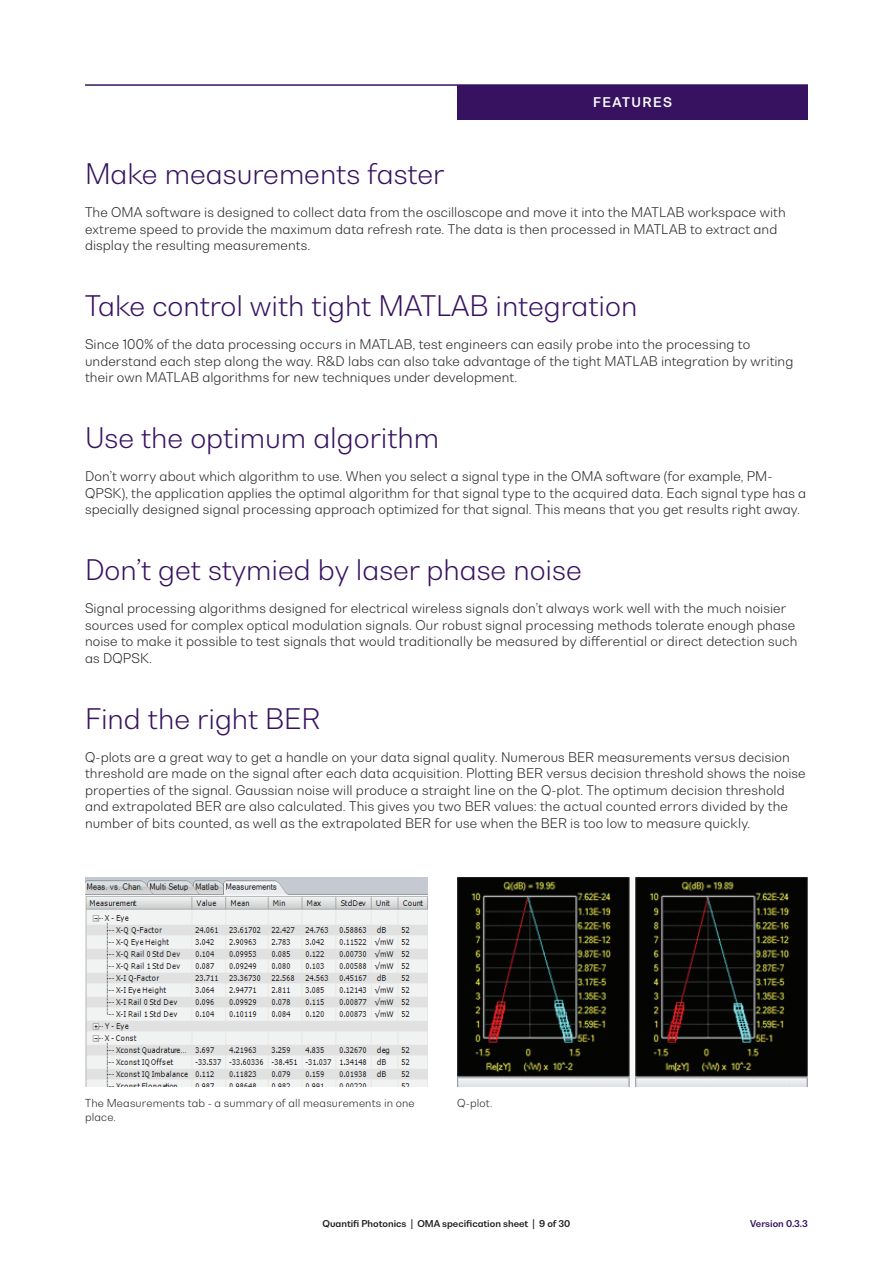
<style>
.page{position:relative;width:893px;height:1263px;background:#fff}
.page>*{position:absolute;margin:0;border:0;box-sizing:border-box;transform-origin:0 0}
.t1{font:300 27px "Bw Nista Geometric";color:#371260}
.t2{font:300 12.75px/16.5px "Bw Nista Geometric";letter-spacing:.01em;color:#231f20}
.t3{font:700 12.75px "Bw Nista Geometric";letter-spacing:.11em;color:#fff}
.t4{font:300 10.5px/13.5px "Bw Nista Geometric";letter-spacing:.015em;color:#231f20}
.t5{font:700 9px "Bw Nista Geometric";color:#231f20}
.t6{font:700 9px "Bw Nista Geometric";color:#371260}
</style>
<div class="page">
<div style="left:457px;top:85px;width:351px;height:34px;background:#371260"></div>
<hr style="left:85px;top:84px;width:723px;height:2px;background:#371260">
<img style="left:85px;top:877px;width:342px;height:209px">
<img style="left:457px;top:877px;width:351px;height:209px">
<p class="t3" style="left:593px;top:93px;width:80px">FEATURES</p>
<h1 class="t1" style="left:85px;top:156px;width:361px">Make measurements faster</h1>
<p class="t2" style="left:85px;top:204px;width:702px">The OMA software is designed to collect data from the oscilloscope and move it into the MATLAB workspace with extreme speed to provide the maximum data refresh rate. The data is then processed in MATLAB to extract and display the resulting measurements.</p>
<h1 class="t1" style="left:85px;top:288px;width:554px">Take control with tight MATLAB integration</h1>
<p class="t2" style="left:85px;top:336px;width:710px">Since 100% of the data processing occurs in MATLAB, test engineers can easily probe into the processing to understand each step along the way. R&amp;D labs can also take advantage of the tight MATLAB integration by writing their own MATLAB algorithms for new techniques under development.</p>
<h1 class="t1" style="left:85px;top:420px;width:356px">Use the optimum algorithm</h1>
<p class="t2" style="left:85px;top:468px;width:723px">Don’t worry about which algorithm to use. When you select a signal type in the OMA software (for example, PM-<br>QPSK), the application applies the optimal algorithm for that signal type to the acquired data. Each signal type has a specially designed signal processing approach optimized for that signal. This means that you get results right away.</p>
<h1 class="t1" style="left:85px;top:552px;width:498px">Don’t get stymied by laser phase noise</h1>
<p class="t2" style="left:85px;top:600px;width:714px">Signal processing algorithms designed for electrical wireless signals don’t always work well with the much noisier sources used for complex optical modulation signals. Our robust signal processing methods tolerate enough phase noise to make it possible to test signals that would traditionally be measured by differential or direct detection such as DQPSK.</p>
<h1 class="t1" style="left:85px;top:700px;width:237px">Find the right BER</h1>
<p class="t2" style="left:85px;top:748px;width:722px">Q-plots are a great way to get a handle on your data signal quality. Numerous BER measurements versus decision threshold are made on the signal after each data acquisition. Plotting BER versus decision threshold shows the noise properties of the signal. Gaussian noise will produce a straight line on the Q-plot. The optimum decision threshold and extrapolated BER are also calculated. This gives you two BER values: the actual counted errors divided by the number of bits counted, as well as the extrapolated BER for use when the BER is too low to measure quickly.</p>
<p class="t4" style="left:85px;top:1096px;width:331px">The Measurements tab - a summary of all measurements in one place.</p>
<p class="t4" style="left:457px;top:1096px;width:37px">Q-plot.</p>
<p class="t5" style="left:323px;top:1218px;width:249px">Quantifi Photonics | OMA specification sheet | 9 of 30</p>
<p class="t6" style="left:750px;top:1218px;width:59px">Version 0.3.3</p>
</div>
